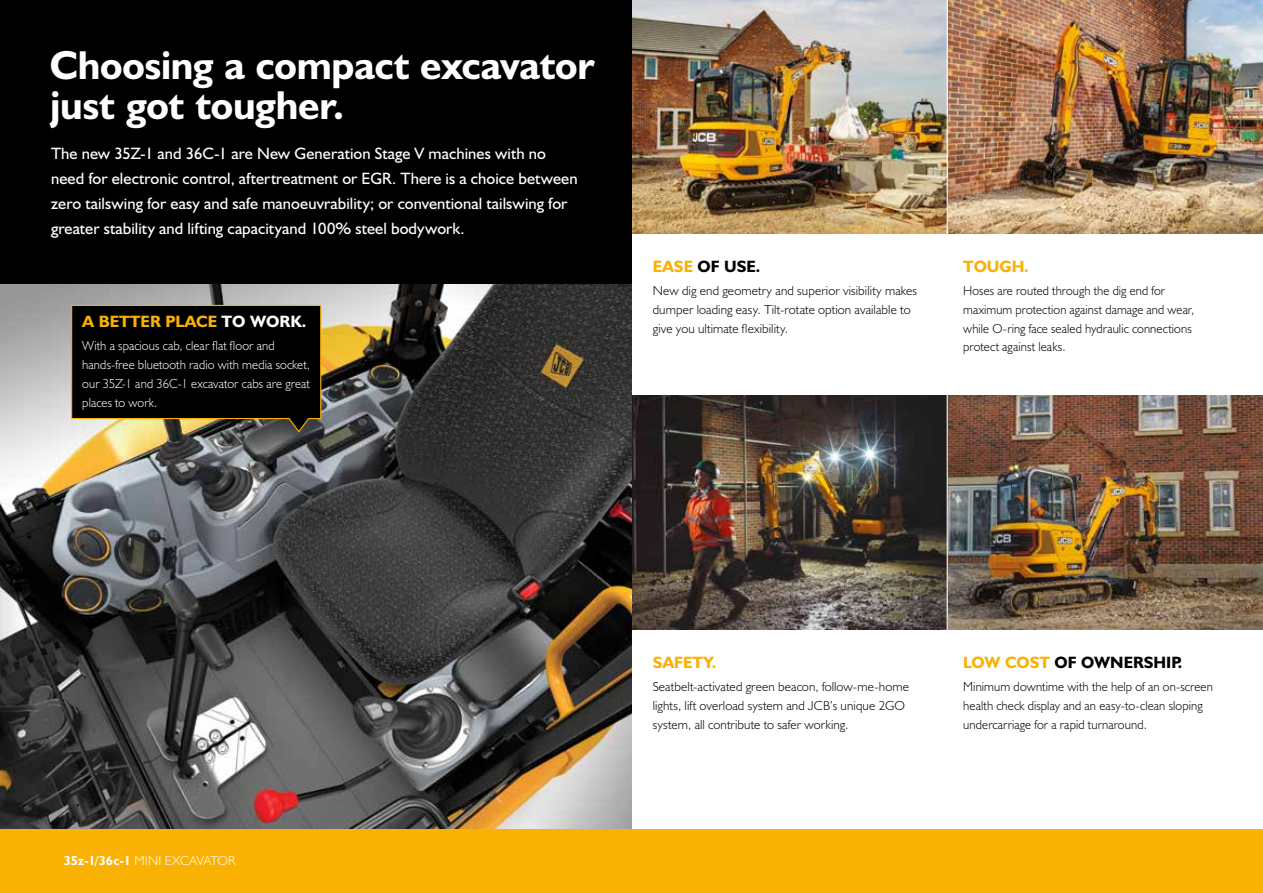
<style>
.page{position:relative;width:1263px;height:893px;background:#fff}
.page>*{position:absolute;margin:0;border:0;box-sizing:border-box;transform-origin:0 0}
.t1{font:700 40.5px/40.5px "JCB Euro";letter-spacing:-.005em;color:#fff}
.t2{font:16.5px/24.8px "JCB Euro Roman";letter-spacing:.005em;color:#fff}
.t3{font:16.5px "JCB Bold";color:#f9b104}
.t4{font:16.5px "JCB Bold";color:#000}
.t5{font:13.2px/18.8px "JCB Light";letter-spacing:.01em;color:#000}
.t6{font:13.2px/18.8px "JCB Light";letter-spacing:.01em;color:#fff}
.t7{font:13.2px/18.8px "JCB Light";letter-spacing:.01em;color:#000;scale:.96 1}
.s1{color:#fff}
.s2{color:#f9b104}
.s3{font-family:"JCB Bold"}
</style>
<div class="page">
<img style="left:948px;top:0;width:315px;height:234px">
<img style="left:948px;top:395px;width:315px;height:234px">
<img style="left:631px;top:0;width:316px;height:234px">
<img style="left:631px;top:395px;width:316px;height:234px">
<div style="left:0;top:0;width:631px;height:627px;background:#000"></div>
<img style="left:0;top:285px;width:631px;height:544px">
<svg style="left:71px;top:304px;width:251px;height:129px"></svg>
<div style="left:0;top:829px;width:1263px;height:64px;background:#f9b104"></div>
<h1 class="t1" style="left:50px;top:44px;width:546px">Choosing a compact excavator just got tougher.</h1>
<p class="t2" style="left:51px;top:141px;width:528px">The new 35Z-1 and 36C-1 are New Generation Stage V machines with no need for electronic control, aftertreatment or EGR. There is a choice between zero tailswing for easy and safe manoeuvrability; or conventional tailswing for greater stability and lifting capacityand 100% steel bodywork.</p>
<p class="t3" style="left:82px;top:311px;width:226px">A BETTER PLACE <span class="s1">TO WORK.</span></p>
<p class="t6" style="left:82px;top:336px;width:229px">With a spacious cab, clear flat floor and hands-free bluetooth radio with media socket, our 35Z-1 and 36C-1 excavator cabs are great places to work.</p>
<p class="t4" style="left:653px;top:256px;width:109px"><span class="s2">EASE</span> OF USE.</p>
<p class="t5" style="left:653px;top:281px;width:266px">New dig end geometry and superior visibility makes dumper loading easy. Tilt-rotate option available to give you ultimate flexibility.</p>
<p class="t3" style="left:963px;top:256px;width:67px">TOUGH.</p>
<p class="t7" style="left:963px;top:281px;width:242px">Hoses are routed through the dig end for maximum protection against damage and wear, while O-ring face sealed hydraulic connections protect against leaks.</p>
<p class="t6" style="left:64px;top:851px;width:173px"><span class="s3">35z-1/36c-1</span> MINI EXCAVATOR</p>
<p class="t3" style="left:653px;top:652px;width:65px">SAFETY.</p>
<p class="t5" style="left:653px;top:677px;width:258px">Seatbelt-activated green beacon, follow-me-home lights, lift overload system and JCB’s unique 2GO system, all contribute to safer working.</p>
<p class="t4" style="left:963px;top:652px;width:221px"><span class="s2">LOW COST</span> OF OWNERSHIP.</p>
<p class="t5" style="left:963px;top:677px;width:251px">Minimum downtime with the help of an on-screen health check display and an easy-to-clean sloping undercarriage for a rapid turnaround.</p>
</div>
